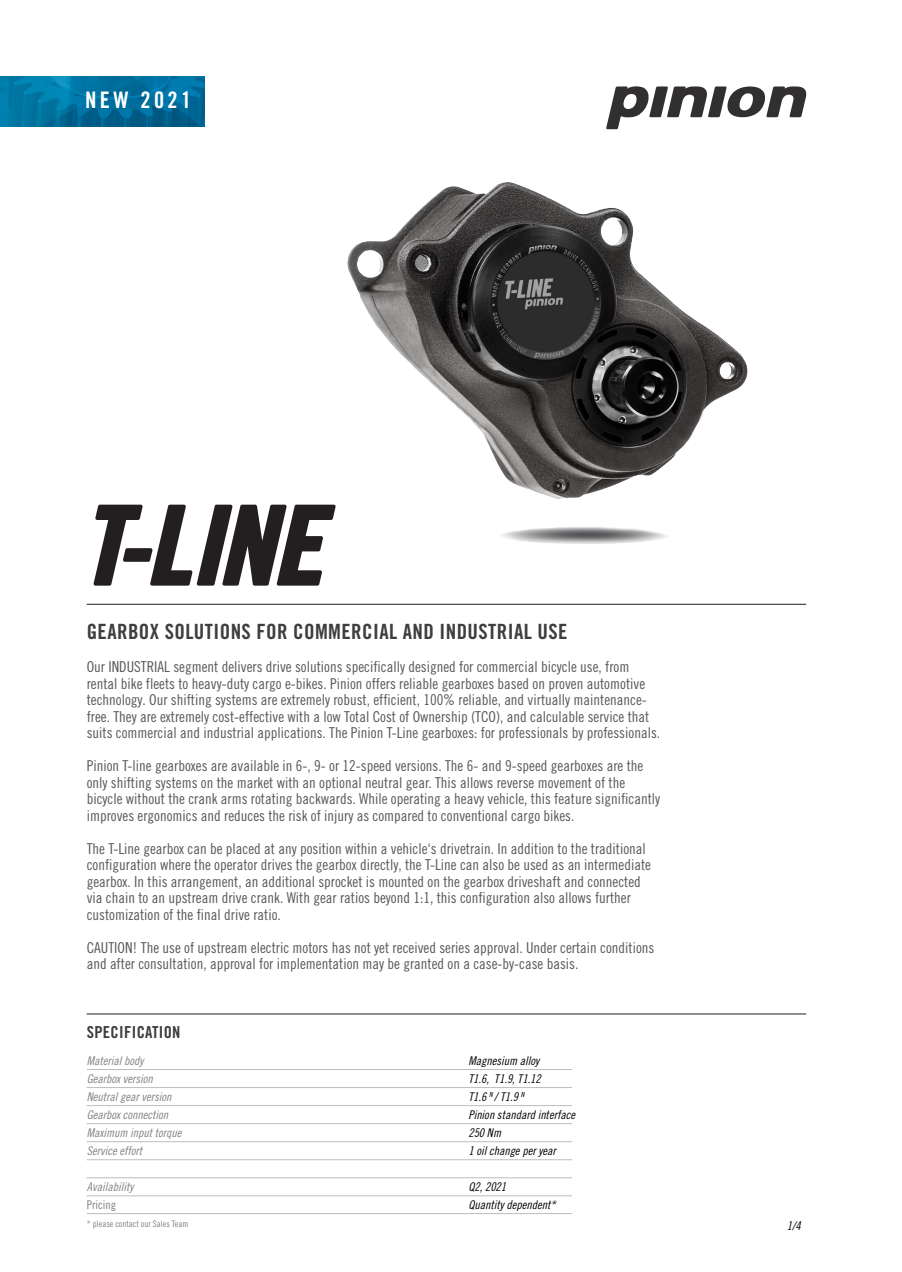
<style>
.page{position:relative;width:902px;height:1272px;background:#fff}
.page>*{position:absolute;margin:0;border:0;box-sizing:border-box;transform-origin:0 0}
.t1{font:22.8px "Trade Gothic LT Pro Bd Cn 20";letter-spacing:.15em;color:#fff}
.t2{font:21px "Trade Gothic LT Pro Bd Cn 20";letter-spacing:.02em;color:#3e3e3f}
.t3{font:16.5px "Trade Gothic LT Pro Bd Cn 20";letter-spacing:.02em;color:#3e3e3f}
.t4{font:15px/16.5px "Trade Gothic LT Pro Cn 18";color:#57585a}
.t5{font:12px "Trade Gothic LT Pro Cn 18 Obl";color:#000}
.t6{font:12px "Trade Gothic LT Pro Cn 18 Obl";color:#808285}
.t7{font:12px "Trade Gothic LT Pro Cn 18";color:#808285}
.t8{font:9px "Trade Gothic LT Pro Cn 18";color:#808285}
</style>
<div class="page">
<hr style="left:87px;top:604px;width:719px;height:1px;background:#231f20">
<hr style="left:87px;top:1013px;width:719px;height:1px;background:#231f20">
<svg style="left:606px;top:86px;width:201px;height:43px"></svg>
<hr style="left:87px;top:1069px;width:485px;height:1px;background:#bcbdc0">
<hr style="left:87px;top:1087px;width:485px;height:1px;background:#bcbdc0">
<hr style="left:87px;top:1105px;width:485px;height:1px;background:#bcbdc0">
<hr style="left:87px;top:1123px;width:485px;height:1px;background:#bcbdc0">
<hr style="left:87px;top:1141px;width:485px;height:1px;background:#bcbdc0">
<hr style="left:87px;top:1159px;width:485px;height:1px;background:#bcbdc0">
<hr style="left:87px;top:1177px;width:485px;height:1px;background:#bcbdc0">
<hr style="left:87px;top:1195px;width:485px;height:1px;background:#bcbdc0">
<hr style="left:87px;top:1213px;width:485px;height:1px;background:#bcbdc0">
<img style="left:0;top:77px;width:205px;height:49px">
<img style="left:335px;top:182px;width:413px;height:362px">
<svg style="left:93px;top:504px;width:242px;height:81px"></svg>
<p class="t1" style="left:85px;top:86px;width:108px">NEW 2021</p>
<p class="t2" style="left:87px;top:619px;width:482px">GEARBOX SOLUTIONS FOR COMMERCIAL AND INDUSTRIAL USE</p>
<p class="t4" style="left:87px;top:658px;width:575px">Our INDUSTRIAL segment delivers drive solutions specifically designed for commercial bicycle use, from rental bike fleets to heavy-duty cargo e-bikes. Pinion offers reliable gearboxes based on proven automotive technology. Our shifting systems are extremely robust, efficient, 100% reliable, and virtually maintenance&shy;free. They are extremely cost-effective with a low Total Cost of Ownership (TCO), and calculable service that suits commercial and industrial applications. The Pinion T-Line gearboxes: for professionals by professionals.</p>
<p class="t4" style="left:87px;top:757px;width:575px">Pinion T-line gearboxes are available in 6-, 9- or 12-speed versions. The 6- and 9-speed gearboxes are the only shifting systems on the market with an optional neutral gear. This allows reverse movement of the bicycle without the crank arms rotating backwards. While operating a heavy vehicle, this feature significantly improves ergonomics and reduces the risk of injury as compared to conventional cargo bikes.</p>
<p class="t4" style="left:87px;top:839px;width:565px">The T-Line gearbox can be placed at any position within a vehicle‘s drivetrain. In addition to the traditional configuration where the operator drives the gearbox directly, the T-Line can also be used as an intermediate gearbox. In this arrangement, an additional sprocket is mounted on the gearbox driveshaft and connected via chain to an upstream drive crank. With gear ratios beyond 1:1, this configuration also allows further customization of the final drive ratio.</p>
<p class="t4" style="left:87px;top:938px;width:569px">CAUTION! The use of upstream electric motors has not yet received series approval. Under certain conditions and after consultation, approval for implementation may be granted on a case-by-case basis.</p>
<p class="t3" style="left:87px;top:1022px;width:95px">SPECIFICATION</p>
<p class="t6" style="left:87px;top:1053px;width:58px">Material body</p>
<p class="t6" style="left:87px;top:1071px;width:67px">Gearbox version</p>
<p class="t6" style="left:87px;top:1089px;width:86px">Neutral gear version</p>
<p class="t6" style="left:87px;top:1107px;width:83px">Gearbox connection</p>
<p class="t6" style="left:87px;top:1125px;width:96px">Maximum input torque</p>
<p class="t6" style="left:87px;top:1143px;width:57px">Service effort</p>
<p class="t6" style="left:87px;top:1179px;width:48px">Availability</p>
<p class="t7" style="left:87px;top:1197px;width:31px">Pricing</p>
<p class="t8" style="left:87px;top:1217px;width:103px">* please contact our Sales Team</p>
<p class="t5" style="left:468px;top:1053px;width:72px">Magnesium alloy</p>
<p class="t5" style="left:468px;top:1071px;width:74px">T1.6, T1.9, T1.12</p>
<p class="t5" style="left:468px;top:1089px;width:57px">T1.6 <sup>N</sup> / T1.9 <sup>N</sup></p>
<p class="t5" style="left:468px;top:1107px;width:108px">Pinion standard interface</p>
<p class="t5" style="left:468px;top:1125px;width:34px">250 Nm</p>
<p class="t5" style="left:468px;top:1143px;width:89px">1 oil change per year</p>
<p class="t5" style="left:468px;top:1179px;width:39px">Q2, 2021</p>
<p class="t5" style="left:468px;top:1197px;width:89px">Quantity dependent*</p>
<p class="t5" style="left:786px;top:1218px;width:15px">1/4</p>
</div>
